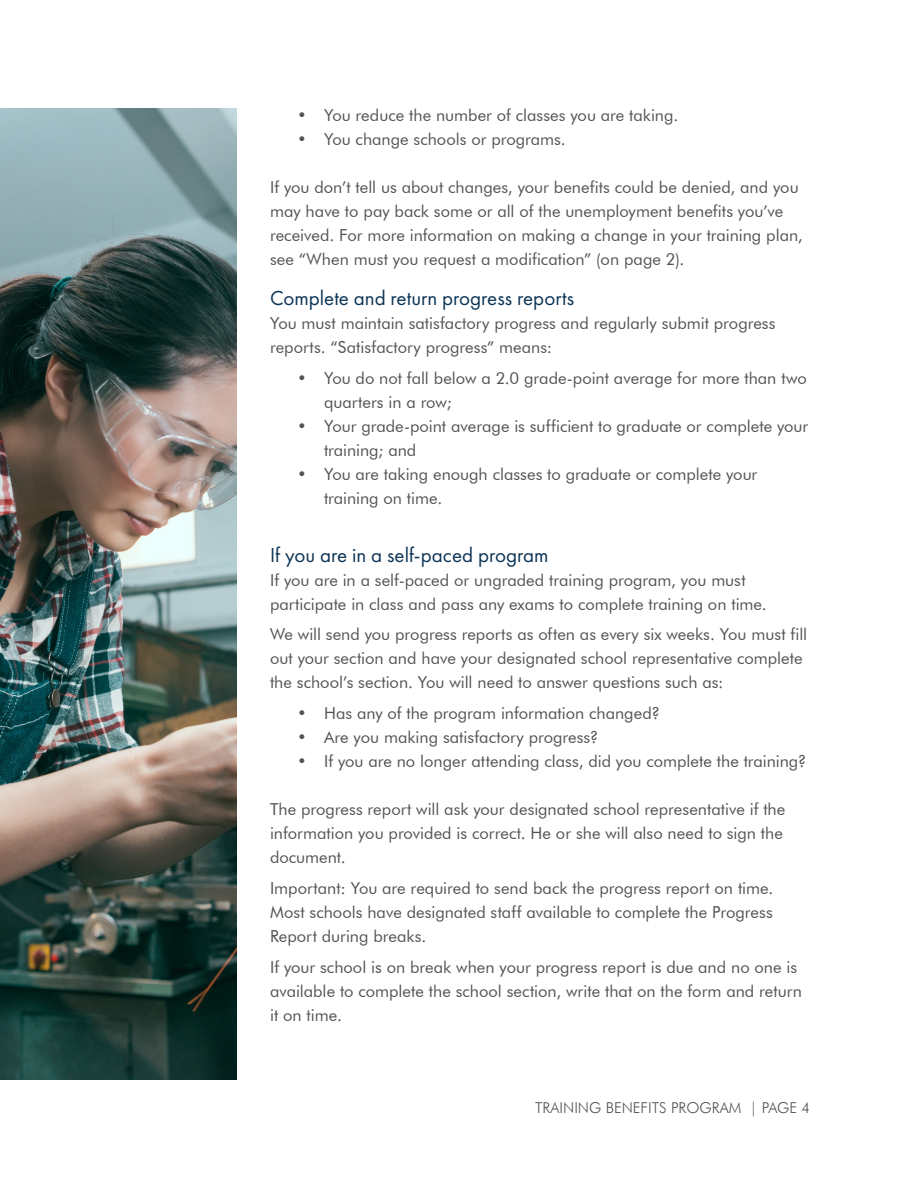
<style>
.page{position:relative;width:918px;height:1188px;background:#fff}
.page>*{position:absolute;margin:0;border:0;box-sizing:border-box;transform-origin:0 0}
.Paragraph_heading{font:21px "Futura PT";color:#0d3455}
.Body_Text{font:16.5px/24px "Futura BT";color:#525353}
.t1{font:300 15px "Futura BT";color:#525353}
</style>
<div class="page">
<img style="left:0;top:108px;width:237px;height:972px">
<p class="Body_Text" style="left:297px;top:103px;width:383px">• You reduce the number of classes you are taking.</p>
<p class="Body_Text" style="left:297px;top:127px;width:270px">• You change schools or programs.</p>
<p class="Body_Text" style="left:270px;top:175px;width:534px">If you don’t tell us about changes, your benefits could be denied, and you may have to pay back some or all of the unemployment benefits you’ve received. For more information on making a change in your training plan, see “When must you request a modification” (on page 2).</p>
<h3 class="Paragraph_heading" style="left:270px;top:286px;width:306px">Complete and return progress reports</h3>
<p class="Body_Text" style="left:270px;top:311px;width:507px">You must maintain satisfactory progress and regularly submit progress reports. “Satisfactory progress” means:</p>
<p class="Body_Text" style="left:324px;top:366px;width:484px;text-indent:-27px">• You do not fall below a 2.0 grade-point average for more than two quarters in a row;</p>
<p class="Body_Text" style="left:324px;top:414px;width:486px;text-indent:-27px">• Your grade-point average is sufficient to graduate or complete your training; and</p>
<p class="Body_Text" style="left:324px;top:462px;width:435px;text-indent:-27px">• You are taking enough classes to graduate or complete your training on time.</p>
<h3 class="Paragraph_heading" style="left:270px;top:542px;width:280px">If you are in a self-paced program</h3>
<p class="Body_Text" style="left:270px;top:568px;width:498px">If you are in a self-paced or ungraded training program, you must participate in class and pass any exams to complete training on time.</p>
<p class="Body_Text" style="left:270px;top:622px;width:539px">We will send you progress reports as often as every six weeks. You must fill out your section and have your designated school representative complete the school’s section. You will need to answer questions such as:</p>
<p class="Body_Text" style="left:297px;top:701px;width:364px">• Has any of the program information changed?</p>
<p class="Body_Text" style="left:297px;top:725px;width:303px">• Are you making satisfactory progress?</p>
<p class="Body_Text" style="left:297px;top:749px;width:511px">• If you are no longer attending class, did you complete the training?</p>
<p class="Body_Text" style="left:270px;top:797px;width:517px">The progress report will ask your designated school representative if the information you provided is correct. He or she will also need to sign the document.</p>
<p class="Body_Text" style="left:270px;top:876px;width:505px;text-align:justify">Important: You are required to send back the progress report on time.<br>Most schools have designated staff available to complete the Progress Report during breaks.</p>
<p class="Body_Text" style="left:270px;top:955px;width:533px">If your school is on break when your progress report is due and no one is available to complete the school section, write that on the form and return it on time.</p>
<p class="t1" style="left:535px;top:1098px;width:17px">TRAINING</p>
<p class="t1" style="left:606px;top:1098px;width:17px">BENEFITS</p>
<p class="t1" style="left:671px;top:1098px;width:19px">PROGRA</p>
<p class="t1" style="left:729px;top:1098px;width:83px">M | PAGE 4</p>
</div>
